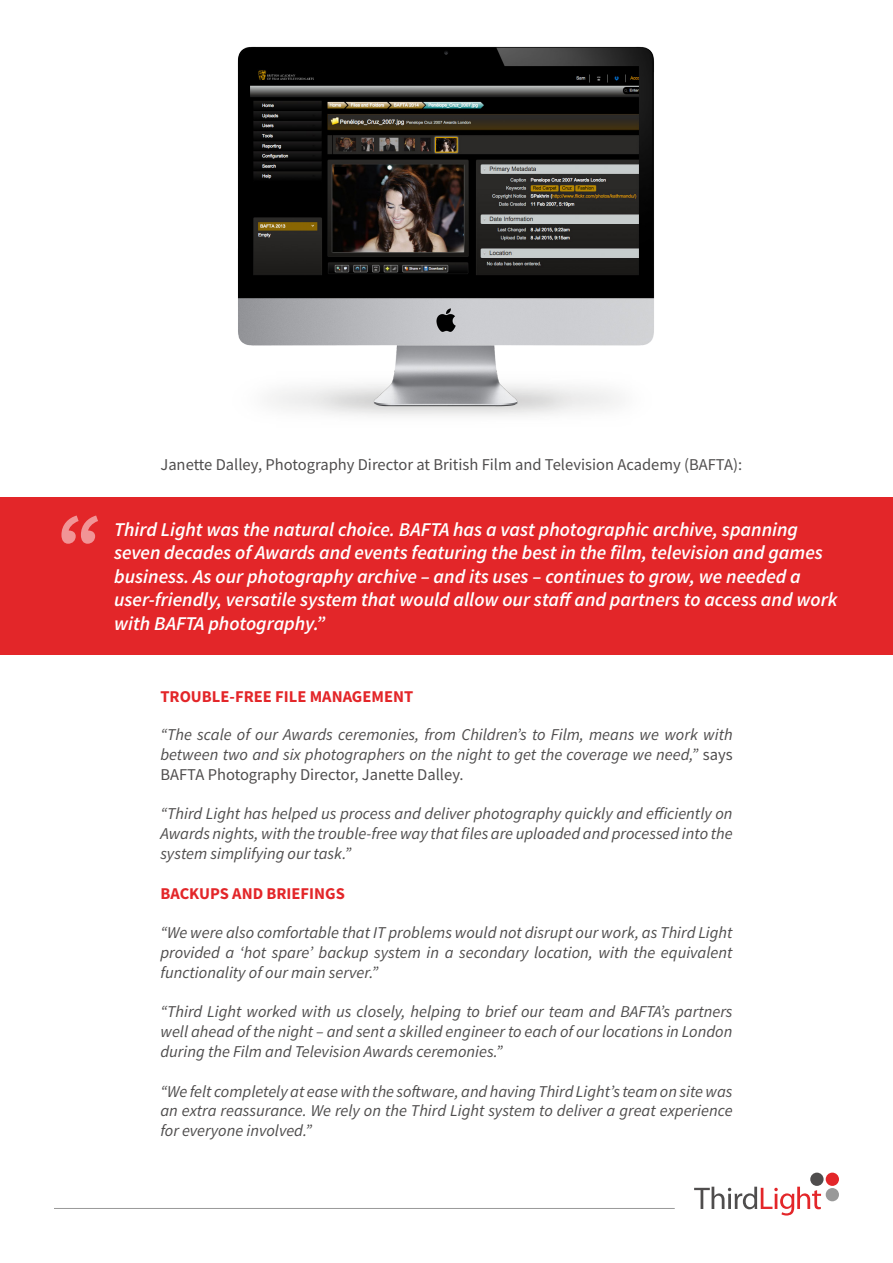
<style>
.page{position:relative;width:893px;height:1263px;background:#fff}
.page>*{position:absolute;margin:0;border:0;box-sizing:border-box;transform-origin:0 0}
.t1{font:italic 900 81px "Source Sans Pro";color:#fff}
.t2{font:italic 600 19.5px/23.4px "Source Sans Pro";color:#fff}
.t3{font:italic 16.5px/19.8px "Source Sans Pro";color:#4f4d4d;text-align:justify}
.t4{font:16.5px "Source Sans Pro";color:#4f4d4d}
.t5{font:700 16.5px "Source Sans Pro";color:#e32629}
.s1{font-style:normal}
</style>
<div class="page">
<img style="left:237px;top:46px;width:418px;height:370px">
<div style="left:0;top:497px;width:893px;height:157px;background:#e32629"></div>
<hr style="left:54px;top:1208px;width:621px;height:1px;background:#999">
<div style="left:826px;top:1172px;width:13px;height:14px;background:#e32629;border-radius:50%"></div>
<div style="left:810px;top:1172px;width:14px;height:14px;background:#4f4d4d;border-radius:50%"></div>
<div style="left:826px;top:1188px;width:13px;height:13px;background:#999;border-radius:50%"></div>
<svg style="left:694px;top:1187px;width:127px;height:28px"></svg>
<p class="t4" style="left:160px;top:454px;width:583px">Janette Dalley, Photography Director at British Film and Television Academy (BAFTA):</p>
<h1 class="t1" style="left:54px;top:487px;width:46px">“</h1>
<p class="t2" style="left:114px;top:517px;width:725px">Third Light was the natural choice. BAFTA has a vast photographic archive, spanning seven decades of Awards and events featuring the best in the film, television and games business. As our photography archive – and its uses – continues to grow, we needed a user-friendly, versatile system that would allow our staff and partners to access and work with BAFTA photography.”</p>
<p class="t5" style="left:160px;top:686px;width:254px">TROUBLE-FREE FILE MANAGEMENT</p>
<p class="t3" style="left:160px;top:725px;width:574px">“The scale of our Awards ceremonies, from Children’s to Film, means we work with between two and six photographers on the night to get the coverage we need,” <span class="s1">says BAFTA Photography Director, Janette Dalley.</span></p>
<p class="t3" style="left:160px;top:804px;width:574px">“Third Light has helped us process and deliver photography quickly and efficiently on Awards nights, with the trouble-free way that files are uploaded and processed into the system simplifying our task.”</p>
<p class="t5" style="left:160px;top:882px;width:186px">BACKUPS AND BRIEFINGS</p>
<p class="t3" style="left:160px;top:923px;width:574px">“We were also comfortable that IT problems would not disrupt our work, as Third Light provided a ‘hot spare’ backup system in a secondary location, with the equivalent functionality of our main server.”</p>
<p class="t3" style="left:160px;top:1002px;width:574px">“Third Light worked with us closely, helping to brief our team and BAFTA’s partners well ahead of the night – and sent a skilled engineer to each of our locations in London during the Film and Television Awards ceremonies.”</p>
<p class="t3" style="left:160px;top:1081px;width:574px">“We felt completely at ease with the software, and having Third Light’s team on site was an extra reassurance. We rely on the Third Light system to deliver a great experience for everyone involved.”</p>
</div>
